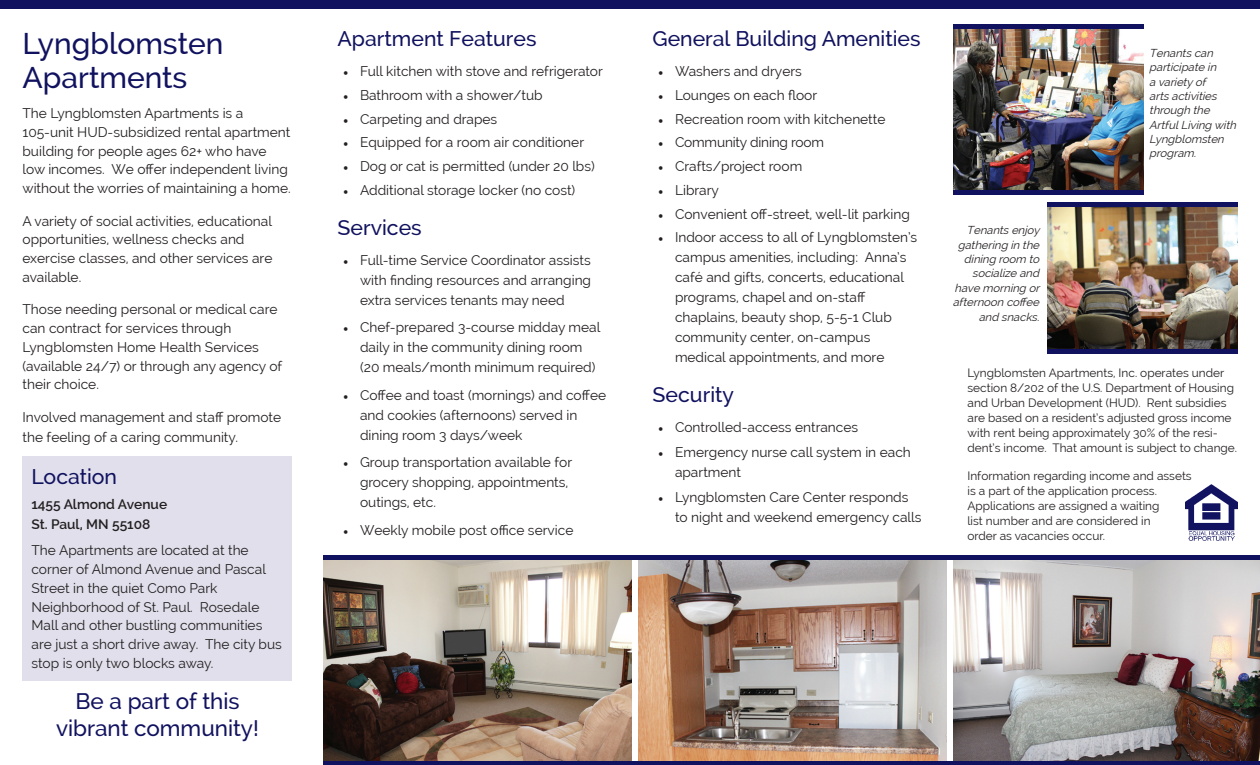
<style>
.page{position:relative;width:1260px;height:765px;background:#fff}
.page>*{position:absolute;margin:0;border:0;box-sizing:border-box;transform-origin:0 0}
.t1{font:500 30px/33.8px "Raleway";color:#11125f}
.t2{font:500 22.5px/26.2px "Raleway";color:#11125f;text-align:center}
.t3{font:500 21.25px "Raleway";color:#11125f}
.t4{font:13.75px/20px "Raleway";color:#231f20}
.t5{font:600 13.75px "Raleway";color:#231f20}
.t6{font:11.88px/15px "Raleway";color:#231f20}
.t7{font:italic 11.25px/14.4px "Raleway";color:#231f20}
.s1{font-family:"Minion Pro"}
</style>
<div class="page">
<img style="left:1047px;top:207px;width:191px;height:143px">
<div style="left:1047px;top:202px;width:191px;height:5px;background:#11125f"></div>
<div style="left:22px;top:457px;width:270px;height:224px;background:#e0dfeb"></div>
<img style="left:953px;top:559px;width:307px;height:203px">
<img style="left:638px;top:559px;width:308px;height:203px">
<img style="left:324px;top:559px;width:308px;height:203px">
<hr style="left:324px;top:555px;width:936px;height:4px;background:#11125f">
<div style="left:0;top:0;width:1260px;height:9px;background:#11125f"></div>
<hr style="left:324px;top:762px;width:936px;height:3px;background:#11125f">
<img style="left:1185px;top:485px;width:52px;height:56px">
<img style="left:953px;top:29px;width:190px;height:162px">
<hr style="left:953px;top:25px;width:190px;height:4px;background:#11125f">
<hr style="left:953px;top:191px;width:190px;height:4px;background:#11125f">
<hr style="left:1047px;top:350px;width:191px;height:4px;background:#11125f">
<p class="t1" style="left:22px;top:27px;width:202px">Lyngblomsten<br>Apartments</p>
<p class="t4" style="left:22px;top:104px;width:270px;line-height:18.8px">The Lyngblomsten Apartments is a 105-unit HUD-subsidized rental apartment building for people ages 62+ who have low incomes. We offer independent living without the worries of maintaining a home.</p>
<p class="t4" style="left:22px;top:211px;width:251px;line-height:18.8px">A variety of social activities, educational opportunities, wellness checks and exercise classes, and other services are available.</p>
<p class="t4" style="left:22px;top:300px;width:257px;line-height:18.8px">Those needing personal or medical care can contract for services through</p>
<p class="t4" style="left:22px;top:338px;width:261px;line-height:18.8px">Lyngblomsten Home Health Services (available 24/7) or through any agency of their choice.</p>
<p class="t4" style="left:22px;top:407px;width:260px">Involved management and staff promote the feeling of a caring community.</p>
<p class="t3" style="left:32px;top:464px;width:87px">Location</p>
<p class="t5" style="left:32px;top:496px;width:137px">1455 Almond Avenue</p>
<p class="t5" style="left:32px;top:516px;width:120px">St. Paul, MN 55108</p>
<p class="t4" style="left:32px;top:541px;width:252px;line-height:18.8px">The Apartments are located at the corner of Almond Avenue and Pascal Street in the quiet Como Park Neighborhood of St. Paul. Rosedale Mall and other bustling communities are just a short drive away. The city bus stop is only two blocks away.</p>
<p class="t2" style="left:56px;top:688px;width:204px">Be a part of this vibrant community!</p>
<p class="t3" style="left:338px;top:26px;width:201px">Apartment Features</p>
<p class="t4" style="left:343px;top:61px;width:261px"><span class="s1">•</span> Full kitchen with stove and refrigerator</p>
<p class="t4" style="left:343px;top:85px;width:201px"><span class="s1">•</span> Bathroom with a shower/tub</p>
<p class="t4" style="left:343px;top:109px;width:156px"><span class="s1">•</span> Carpeting and drapes</p>
<p class="t4" style="left:343px;top:132px;width:243px"><span class="s1">•</span> Equipped for a room air conditioner</p>
<p class="t4" style="left:343px;top:156px;width:253px"><span class="s1">•</span> Dog or cat is permitted (under 20 lbs)</p>
<p class="t4" style="left:343px;top:180px;width:234px"><span class="s1">•</span> Additional storage locker (no cost)</p>
<p class="t3" style="left:338px;top:215px;width:86px">Services</p>
<p class="t4" style="left:360px;top:250px;width:233px;text-align:justify;text-indent:-17px"><span class="s1">•</span> Full-time Service Coordinator assists with finding resources and arranging extra services tenants may need</p>
<p class="t4" style="left:360px;top:317px;width:242px;text-indent:-17px"><span class="s1">•</span> Chef-prepared 3-course midday meal daily in the community dining room (20 meals/month minimum required)</p>
<p class="t4" style="left:360px;top:385px;width:248px;text-indent:-17px"><span class="s1">•</span> Coffee and toast (mornings) and coffee and cookies (afternoons) served in dining room 3 days/week</p>
<p class="t4" style="left:360px;top:452px;width:214px;text-indent:-17px"><span class="s1">•</span> Group transportation available for grocery shopping, appointments, outings, etc.</p>
<p class="t4" style="left:343px;top:520px;width:232px"><span class="s1">•</span> Weekly mobile post office service</p>
<p class="t3" style="left:652px;top:26px;width:270px">General Building Amenities</p>
<p class="t4" style="left:658px;top:61px;width:145px"><span class="s1">•</span> Washers and dryers</p>
<p class="t4" style="left:658px;top:85px;width:161px"><span class="s1">•</span> Lounges on each floor</p>
<p class="t4" style="left:658px;top:109px;width:229px"><span class="s1">•</span> Recreation room with kitchenette</p>
<p class="t4" style="left:658px;top:132px;width:167px"><span class="s1">•</span> Community dining room</p>
<p class="t4" style="left:658px;top:156px;width:146px"><span class="s1">•</span> Crafts/project room</p>
<p class="t4" style="left:658px;top:180px;width:62px"><span class="s1">•</span> Library</p>
<p class="t4" style="left:658px;top:204px;width:253px"><span class="s1">•</span> Convenient off-street, well-lit parking</p>
<p class="t4" style="left:675px;top:227px;width:244px;text-indent:-17px"><span class="s1">•</span> Indoor access to all of Lyngblomsten’s campus amenities, including: Anna’s café and gifts, concerts, educational programs, chapel and on-staff chaplains, beauty shop, 5-5-1 Club community center, on-campus medical appointments, and more</p>
<p class="t3" style="left:652px;top:383px;width:83px">Security</p>
<p class="t4" style="left:658px;top:417px;width:202px"><span class="s1">•</span> Controlled-access entrances</p>
<p class="t4" style="left:675px;top:442px;width:237px;text-indent:-17px"><span class="s1">•</span> Emergency nurse call system in each apartment</p>
<p class="t4" style="left:675px;top:487px;width:248px;text-indent:-17px"><span class="s1">•</span> Lyngblomsten Care Center responds to night and weekend emergency calls</p>
<p class="t7" style="left:953px;top:223px;width:91px;text-align:right">Tenantsenjoy gathering in the dining room to socialize and have morning or afternoon coffee and snacks.</p>
<p class="t7" style="left:1149px;top:46px;width:68px">Tenantscan</p>
<p class="t7" style="left:1149px;top:60px;width:72px">participate in a varietyof artsactivities through the</p>
<p class="t7" style="left:1149px;top:118px;width:91px">ArtfulLiving with<br>Lyngblomsten program.</p>
<p class="t6" style="left:968px;top:366px;width:271px">Lyngblomsten Apartments, Inc. operates under section 8/202 of the U.S. Department of Housing and Urban Development (HUD). Rent subsidies are based on a resident’s adjusted gross income with rent being approximately 30% of the resi&shy;dent’s income. That amount is subject to change.</p>
<p class="t6" style="left:968px;top:468px;width:226px">Information regarding income and assets is a part of the application process.<br>Applications are assigned a waiting</p>
<p class="t6" style="left:968px;top:513px;width:185px">list number and are considered in</p>
<p class="t6" style="left:968px;top:528px;width:139px">order as vacancies occur.</p>
</div>
